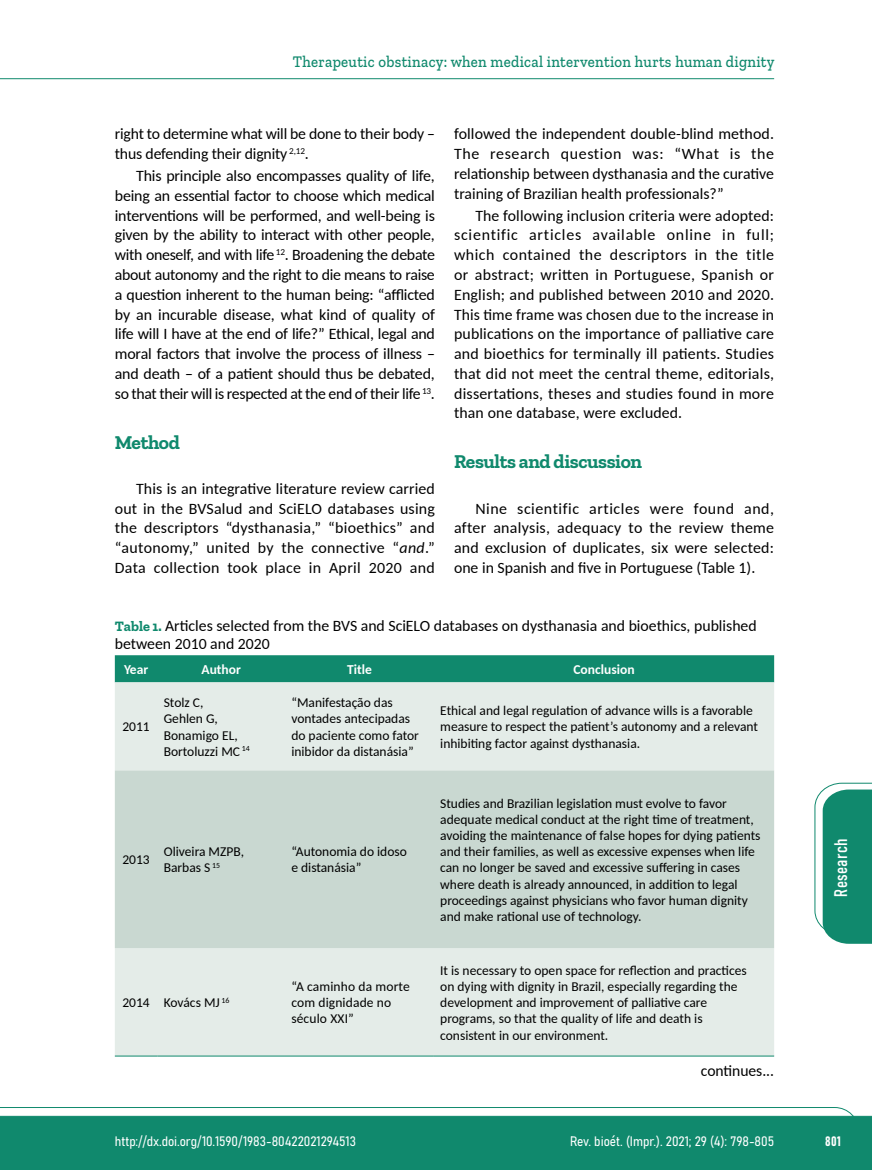
<style>
.page{position:relative;width:872px;height:1170px;background:#fff}
.page>*{position:absolute;margin:0;border:0;box-sizing:border-box;transform-origin:0 0}
.t1{font:700 19.5px "Zilla Slab";letter-spacing:-.02em;color:#10896d}
.t2{font:18px "Bahnschrift";letter-spacing:.02em;color:#fff}
.t3{font:500 16.5px "Zilla Slab";letter-spacing:.02em;color:#10896d;scale:.9 1}
.t4{font:15.75px/19.8px "Carlito";color:#000;text-align:justify}
.t5{font:13.5px/16.2px "Carlito";color:#000}
.t6{font:13.5px "Bahnschrift";color:#fff}
.t7{font:700 13.5px "Carlito";color:#fff}
.s1{font-style:italic}
.s2{font-family:"Zilla Slab";font-weight:700;font-size:14.25px;color:#10896d}
</style>
<div class="page">
<svg style="left:0;top:1107px;width:859px;height:62px;background:#2e977f"></svg>
<hr style="left:0;top:78px;width:774px;height:1px;background:#10896d">
<div style="left:115px;top:655px;width:659px;height:27px;background:#10896d"></div>
<div style="left:115px;top:682px;width:659px;height:373px;background:#e4ece8"></div>
<div style="left:115px;top:770px;width:659px;height:178px;background:#c9d8d1"></div>
<hr style="left:115px;top:1055px;width:42px;height:1px;background:#10896d">
<hr style="left:157px;top:1055px;width:128px;height:1px;background:#10896d">
<hr style="left:285px;top:1055px;width:149px;height:1px;background:#10896d">
<hr style="left:434px;top:1055px;width:340px;height:1px;background:#10896d">
<svg style="left:814px;top:782px;width:58px;height:161px"></svg>
<p class="t3" style="left:293px;top:53px;width:536px">Therapeutic obstinacy: when medical intervention hurts human dignity</p>
<p class="t4" style="left:115px;top:124px;width:321px">right to determine what will be done to their body – thus defending their dignity <sup>2,12</sup>.</p>
<p class="t4" style="left:115px;top:165px;width:322px;text-indent:21px">This principle also encompasses quality of life, being an essential factor to choose which medical interventions will be performed, and well-being is given by the ability to interact with other people, with oneself, and with life <sup>12</sup>. Broadening the debate about autonomy and the right to die means to raise a question inherent to the human being: “afflicted by an incurable disease, what kind of quality of life will I have at the end of life?” Ethical, legal and moral factors that involve the process of illness – and death – of a patient should thus be debated, so that their will is respected at the end of their life <sup>13</sup>.</p>
<p class="t1" style="left:115px;top:431px;width:67px">Method</p>
<p class="t4" style="left:115px;top:478px;width:321px;text-indent:21px">This is an integrative literature review carried out in the BVSalud and SciELO databases using the descriptors “dysthanasia,” “bioethics” and “autonomy,” united by the connective “<span class="s1">and</span>.” Data collection took place in April 2020 and</p>
<p class="t4" style="left:454px;top:124px;width:321px">followed the independent double-blind method.<br>The research question was: “What is the relationship between dysthanasia and the curative training of Brazilian health professionals?”</p>
<p class="t4" style="left:454px;top:205px;width:322px;text-indent:21px">The following inclusion criteria were adopted: scientific articles available online in full; which contained the descriptors in the title or abstract; written in Portuguese, Spanish or English; and published between 2010 and 2020.<br>This time frame was chosen due to the increase in publications on the importance of palliative care and bioethics for terminally ill patients. Studies that did not meet the central theme, editorials, dissertations, theses and studies found in more than one database, were excluded.</p>
<p class="t1" style="left:454px;top:450px;width:189px">Results and discussion</p>
<p class="t4" style="left:454px;top:497px;width:322px;text-indent:21px">Nine scientific articles were found and, after analysis, adequacy to the review theme and exclusion of duplicates, six were selected: one in Spanish and five in Portuguese (Table 1).</p>
<p class="t4" style="left:115px;top:616px;width:643px;line-height:18px"><span class="s2">Table 1.</span> Articles selected from the BVS and SciELO databases on dysthanasia and bioethics, published between 2010 and 2020</p>
<p class="t7" style="left:124px;top:660px;width:26px">Year</p>
<p class="t7" style="left:201px;top:660px;width:41px">Author</p>
<p class="t7" style="left:347px;top:660px;width:26px">Title</p>
<p class="t7" style="left:573px;top:660px;width:63px">Conclusion</p>
<p class="t5" style="left:122px;top:718px;width:29px">2011</p>
<p class="t5" style="left:164px;top:694px;width:88px">Stolz C,<br>Gehlen G,<br>Bonamigo EL,<br>Bortoluzzi MC <sup>14</sup></p>
<p class="t5" style="left:291px;top:694px;width:129px">“Manifestação das vontades antecipadas do paciente como fator inibidor da distanásia”</p>
<p class="t5" style="left:440px;top:702px;width:319px">Ethical and legal regulation of advance wills is a favorable measure to respect the patient’s autonomy and a relevant inhibiting factor against dysthanasia.</p>
<p class="t5" style="left:122px;top:851px;width:29px">2013</p>
<p class="t5" style="left:164px;top:842px;width:82px">Oliveira MZPB,<br>Barbas S <sup>15</sup></p>
<p class="t5" style="left:291px;top:842px;width:117px">“Autonomia do idoso e distanásia”</p>
<p class="t5" style="left:122px;top:993px;width:109px">2014 Kovács MJ <sup>16</sup></p>
<p class="t5" style="left:291px;top:977px;width:120px">“A caminho da morte com dignidade no século XXI”</p>
<p class="t5" style="left:440px;top:794px;width:322px">Studies and Brazilian legislation must evolve to favor adequate medical conduct at the right time of treatment, avoiding the maintenance of false hopes for dying patients and their families, as well as excessive expenses when life can no longer be saved and excessive suffering in cases where death is already announced, in addition to legal proceedings against physicians who favor human dignity and make rational use of technology.</p>
<p class="t5" style="left:440px;top:961px;width:308px">It is necessary to open space for reflection and practices on dying with dignity in Brazil, especially regarding the development and improvement of palliative care programs, so that the quality of life and death is consistent in our environment.</p>
<p class="t4" style="left:701px;top:1060px;width:75px">continues...</p>
<p class="t2" style="left:827px;top:896px;width:59px;rotate:-90deg">Research</p>
<p class="t6" style="left:115px;top:1131px;width:242px">http://dx.doi.org/10.1590/1983-80422021294513</p>
<p class="t6" style="left:570px;top:1131px;width:206px">Rev. bioét. (Impr.). 2021; 29 (4): 798-805</p>
<p class="t6" style="left:825px;top:1130px;width:17px">801</p>
</div>
